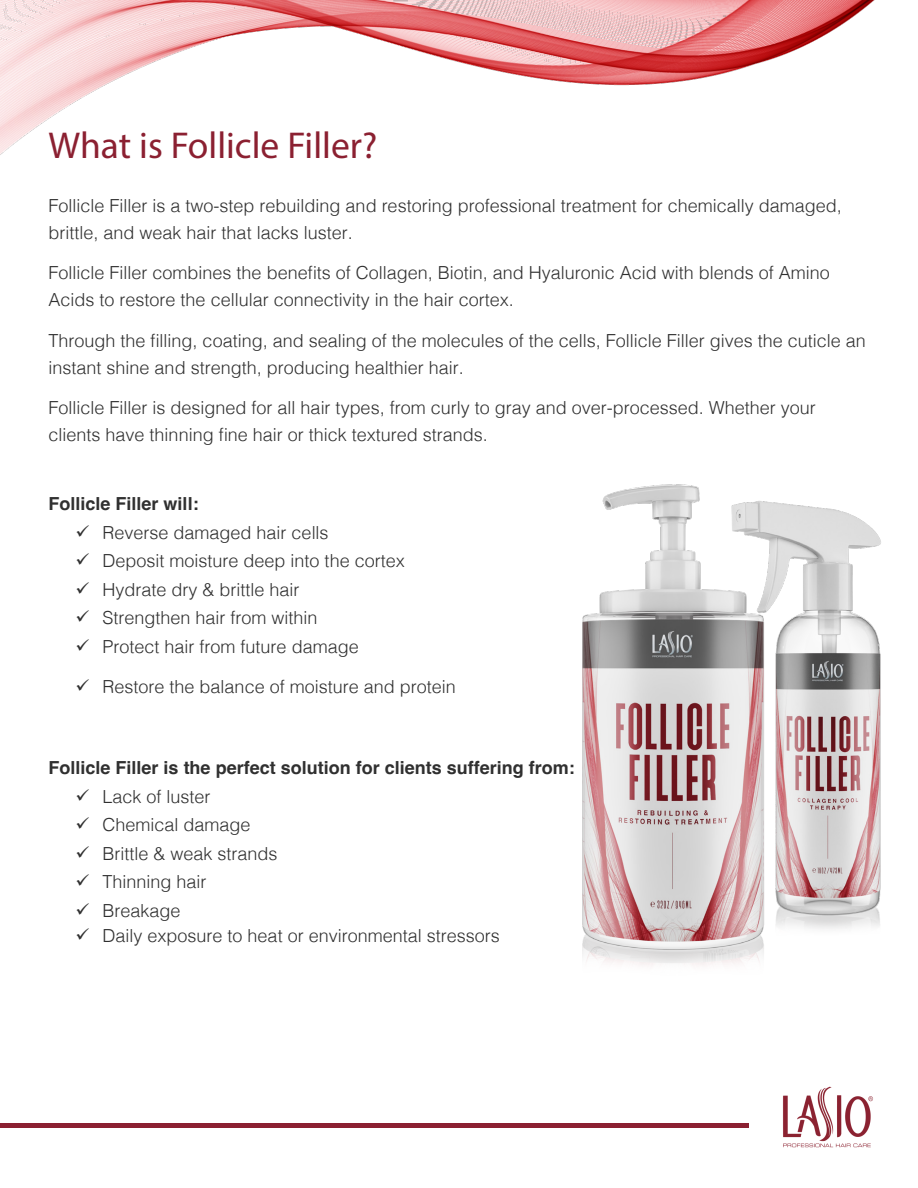
<style>
.page{position:relative;width:918px;height:1188px;background:#fff}
.page>*{position:absolute;margin:0;border:0;box-sizing:border-box;transform-origin:0 0}
.t1{font:37.5px "Myriad Pro";color:#8b2031}
.t2{font:300 18px/27px "Helvetica";color:#303030}
.t3{font:700 18px "Helvetica";color:#303030}
</style>
<div class="page">
<hr style="left:0;top:1123px;width:749px;height:4px;background:#8b2031">
<img style="left:0;top:0;width:875px;height:155px">
<img style="left:782px;top:1086px;width:91px;height:62px">
<img style="left:786px;top:503px;width:95px;height:426px">
<img style="left:582px;top:484px;width:204px;height:481px">
<p class="t1" style="left:49px;top:122px;width:330px">What is Follicle Filler?</p>
<p class="t2" style="left:49px;top:191px;width:795px">Follicle Filler is a two-step rebuilding and restoring professional treatment for chemically damaged, brittle, and weak hair that lacks luster.</p>
<p class="t2" style="left:49px;top:258px;width:783px">Follicle Filler combines the benefits of Collagen, Biotin, and Hyaluronic Acid with blends of Amino<br>Acids to restore the cellular connectivity in the hair cortex.</p>
<p class="t2" style="left:49px;top:326px;width:819px">Through the filling, coating, and sealing of the molecules of the cells, Follicle Filler gives the cuticle an instant shine and strength, producing healthier hair.</p>
<p class="t2" style="left:49px;top:393px;width:769px">Follicle Filler is designed for all hair types, from curly to gray and over-processed. Whether your clients have thinning fine hair or thick textured strands.</p>
<p class="t3" style="left:49px;top:493px;width:152px">Follicle Filler will:</p>
<p class="t2" style="left:103px;top:518px;width:228px">Reverse damaged hair cells</p>
<p class="t2" style="left:103px;top:546px;width:304px">Deposit moisture deep into the cortex</p>
<p class="t2" style="left:103px;top:575px;width:199px">Hydrate dry &amp; brittle hair</p>
<p class="t2" style="left:103px;top:603px;width:217px">Strengthen hair from within</p>
<p class="t2" style="left:103px;top:632px;width:258px">Protect hair from future damage</p>
<p class="t2" style="left:103px;top:672px;width:355px">Restore the balance of moisture and protein</p>
<p class="t3" style="left:49px;top:757px;width:528px">Follicle Filler is the perfect solution for clients suffering from:</p>
<p class="t2" style="left:103px;top:782px;width:110px">Lack of luster</p>
<p class="t2" style="left:103px;top:810px;width:150px">Chemical damage</p>
<p class="t2" style="left:103px;top:839px;width:177px">Brittle &amp; weak strands</p>
<p class="t2" style="left:103px;top:867px;width:106px">Thinning hair</p>
<p class="t2" style="left:103px;top:896px;width:80px">Breakage</p>
<p class="t2" style="left:103px;top:921px;width:399px">Daily exposure to heat or environmental stressors</p>
</div>
